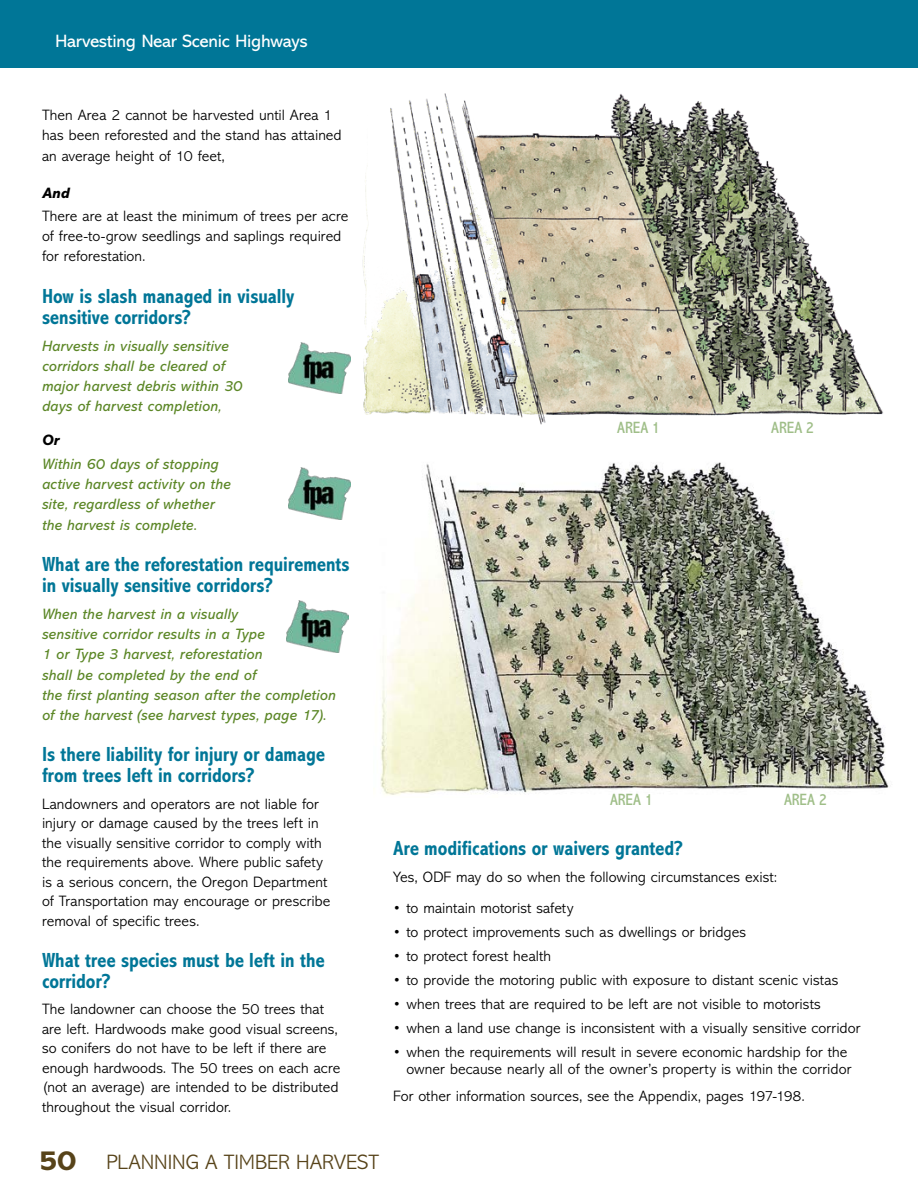
<style>
.page{position:relative;width:918px;height:1188px;background:#fff}
.page>*{position:absolute;margin:0;border:0;box-sizing:border-box;transform-origin:0 0}
.t1{font:300 21px "Abadi MT Std";letter-spacing:-.005em;color:#574319}
.t2{font:700 condensed 20.7px/21px "Abadi MT Std";color:#007697}
.t3{font:18px "Abadi MT Std";letter-spacing:-.01em;color:#fff}
.t4{font:condensed 16.5px "Abadi MT Std";color:#9fbe88}
.t5{font:300 15.15px/19.5px "Abadi MT Std";letter-spacing:.005em;color:#000}
.t6{font:italic 15.15px/20.2px "Abadi MT Std";letter-spacing:.01em;color:#5c8727}
.t7{font:italic 800 15.15px "Abadi MT Std";color:#000}
.s1{font-weight:800;font-size:28.5px}
</style>
<div class="page">
<div style="left:0;top:0;width:918px;height:68px;background:#007697"></div>
<img style="left:362px;top:93px;width:521px;height:332px">
<img style="left:380px;top:462px;width:509px;height:333px">
<div style="left:571px;top:420px;width:331px;height:27px;background:#fff"></div>
<img style="left:288px;top:342px;width:63px;height:52px">
<img style="left:288px;top:468px;width:63px;height:52px">
<img style="left:286px;top:601px;width:63px;height:52px">
<p class="t3" style="left:56px;top:32px;width:254px">Harvesting Near Scenic Highways</p>
<p class="t5" style="left:42px;top:105px;width:301px;line-height:20.2px">Then Area 2 cannot be harvested until Area 1 has been reforested and the stand has attained an average height of 10 feet,</p>
<p class="t7" style="left:42px;top:184px;width:29px">And</p>
<p class="t5" style="left:42px;top:206px;width:308px;line-height:20.2px">There are at least the minimum of trees per acre of free-to-grow seedlings and saplings required for reforestation.</p>
<h2 class="t2" style="left:42px;top:286px;width:254px">How is slash managed in visually sensitive corridors?</h2>
<p class="t6" style="left:42px;top:336px;width:202px">Harvests in visually sensitive corridors shall be cleared of major harvest debris within 30 days of harvest completion,</p>
<p class="t7" style="left:42px;top:432px;width:19px">Or</p>
<p class="t6" style="left:42px;top:454px;width:190px">Within 60 days of stopping active harvest activity on the site, regardless of whether the harvest is complete.</p>
<h2 class="t2" style="left:42px;top:554px;width:309px">What are the reforestation requirements in visually sensitive corridors?</h2>
<p class="t6" style="left:42px;top:604px;width:295px">When the harvest in a visually<br>sensitive corridor results in a Type<br>1 or Type 3 harvest, reforestation<br>shall be completed by the end of<br>the first planting season after the completion of the harvest (see harvest types, page 17).</p>
<h2 class="t2" style="left:42px;top:744px;width:284px">Is there liability for injury or damage from trees left in corridors?</h2>
<p class="t5" style="left:42px;top:794px;width:290px">Landowners and operators are not liable for injury or damage caused by the trees left in the visually sensitive corridor to comply with the requirements above. Where public safety is a serious concern, the Oregon Department of Transportation may encourage or prescribe removal of specific trees.</p>
<h2 class="t2" style="left:42px;top:950px;width:284px">What tree species must be left in the corridor?</h2>
<p class="t5" style="left:42px;top:1000px;width:300px">The landowner can choose the 50 trees that are left. Hardwoods make good visual screens, so conifers do not have to be left if there are enough hardwoods. The 50 trees on each acre (not an average) are intended to be distributed throughout the visual corridor.</p>
<p class="t4" style="left:617px;top:418px;width:44px">AREA 1</p>
<p class="t4" style="left:771px;top:418px;width:44px">AREA 2</p>
<p class="t4" style="left:610px;top:790px;width:44px">AREA 1</p>
<p class="t4" style="left:784px;top:790px;width:44px">AREA 2</p>
<h2 class="t2" style="left:393px;top:838px;width:291px">Are modifications or waivers granted?</h2>
<p class="t5" style="left:393px;top:867px;width:386px">Yes, ODF may do so when the following circumstances exist:</p>
<p class="t5" style="left:393px;top:898px;width:182px">• to maintain motorist safety</p>
<p class="t5" style="left:393px;top:922px;width:355px">• to protect improvements such as dwellings or bridges</p>
<p class="t5" style="left:393px;top:946px;width:160px">• to protect forest health</p>
<p class="t5" style="left:393px;top:970px;width:447px">• to provide the motoring public with exposure to distant scenic vistas</p>
<p class="t5" style="left:393px;top:994px;width:429px">• when trees that are required to be left are not visible to motorists</p>
<p class="t5" style="left:393px;top:1018px;width:469px">• when a land use change is inconsistent with a visually sensitive corridor</p>
<p class="t5" style="left:393px;top:1043px;width:460px;line-height:17.2px;text-align:right">• when the requirements will result in severe economic hardship for the owner because nearly all of the owner’s property is within the corridor</p>
<p class="t5" style="left:393px;top:1086px;width:413px">For other information sources, see the Appendix, pages 197-198.</p>
<h1 class="t1" style="left:39px;top:1151px;width:342px"><span class="s1">50</span> PLANNING A TIMBER HARVEST</h1>
</div>
